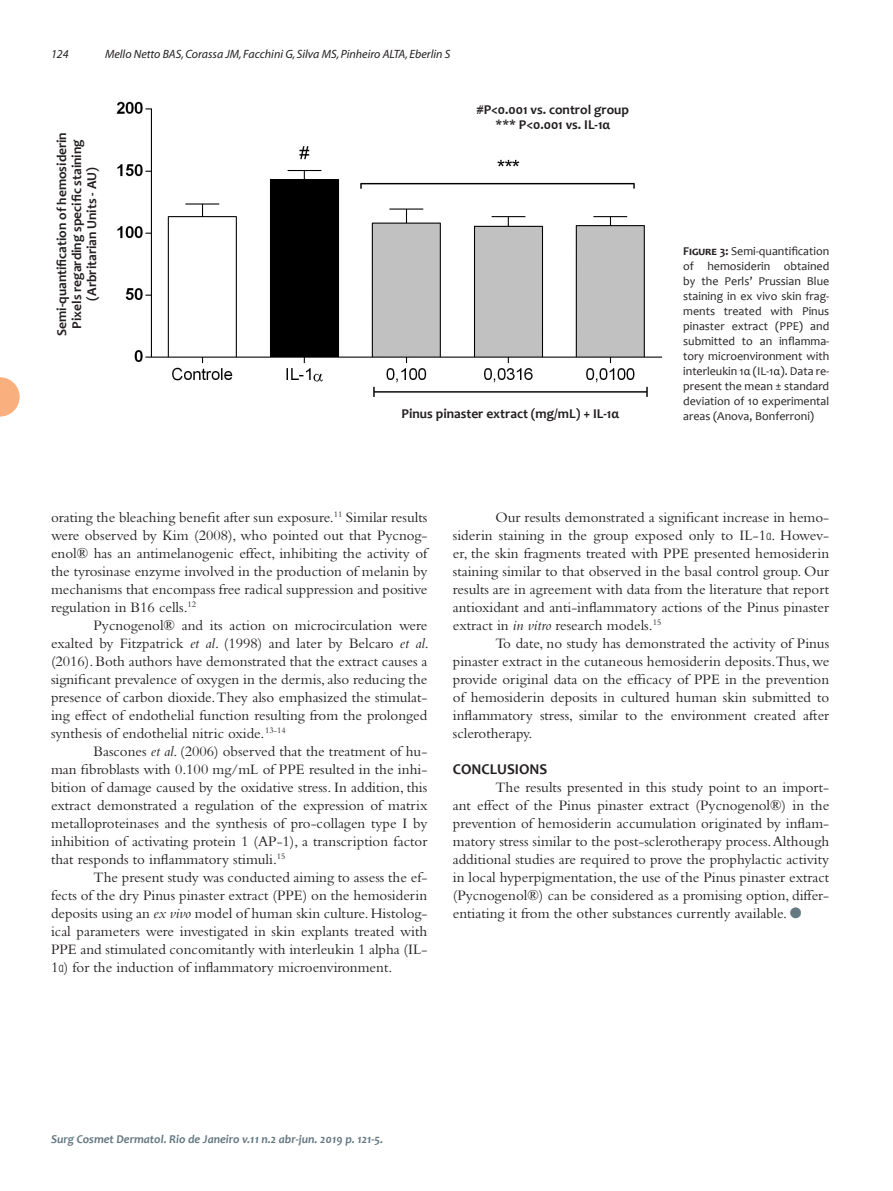
<style>
.page{position:relative;width:893px;height:1191px;background:#fff}
.page>*{position:absolute;margin:0;border:0;box-sizing:border-box;transform-origin:0 0}
.Surgical-ING_-_2016{font:15px/18px "Bembo";color:#231f20;text-align:justify}
.Surgical-ING_-_2016-2{font:700 15px "Candara";color:#231f20}
.t1{font:700 13.5px "Candara";color:#231f20}
.t2{font:12px/15px "Candara";color:#231f20;text-align:justify}
.t3{font:italic 12px "Myriad";color:#231f20}
.t4{font:italic 700 12px "Candara";color:#647882}
.s1{font-weight:700}
.s2{font-style:italic}
.s3{font-family:"Myriad Pro";font-weight:300;font-stretch:condensed}
.s4{color:#647882}
</style>
<div class="page">
<svg style="left:0;top:377px;width:20px;height:39px"></svg>
<img style="left:116px;top:101px;width:547px;height:296px">
<div style="left:446px;top:94px;width:213px;height:46px;background:#fff"></div>
<div style="left:380px;top:393px;width:261px;height:39px;background:#fff"></div>
<p class="t3" style="left:51px;top:48px;width:19px">124</p>
<p class="t3" style="left:105px;top:48px;width:347px">Mello Netto BAS, Corassa JM, Facchini G, Silva MS, Pinheiro ALTA, Eberlin S</p>
<p class="t1" style="left:53px;top:336px;width:205px;rotate:-90deg">Semi-quantification of hemosiderin</p>
<p class="t1" style="left:68px;top:329px;width:191px;rotate:-90deg">Pixels regarding specific staining</p>
<p class="t1" style="left:83px;top:300px;width:135px;rotate:-90deg">(Arbritarian Units - AU)</p>
<p class="t1" style="left:477px;top:101px;width:154px">#P&lt;0.001 vs. control group</p>
<p class="t1" style="left:496px;top:116px;width:116px">*** P&lt;0.001 vs. IL-1α</p>
<p class="t1" style="left:402px;top:405px;width:219px">Pinus pinaster extract (mg/mL) + IL-1α</p>
<p class="t2" style="left:683px;top:244px;width:148px"><span class="s1">Figure 3:</span> Semi-quantification of hemosiderin obtained by the Perls’ Prussian Blue staining in ex vivo skin frag&shy;ments treated with Pinus pinaster extract (PPE) and submitted to an inflamma&shy;tory microenvironment with interleukin 1α (IL-1α). Data re&shy;present the mean ± standard deviation of 10 experimental areas (Anova, Bonferroni)</p>
<p class="Surgical-ING_-_2016" style="left:51px;top:508px;width:378px">orating the bleaching benefit after sun exposure.<sup>11</sup> Similar results were observed by Kim (2008), who pointed out that Pycnog&shy;enol® has an antimelanogenic effect, inhibiting the activity of the tyrosinase enzyme involved in the production of melanin by mechanisms that encompass free radical suppression and positive regulation in B16 cells.<sup>12</sup></p>
<p class="Surgical-ING_-_2016" style="left:51px;top:616px;width:379px;text-indent:43px">Pycnogenol® and its action on microcirculation were exalted by Fitzpatrick <span class="s2">et al</span>. (1998) and later by Belcaro <span class="s2">et al</span>. (2016). Both authors have demonstrated that the extract causes a significant prevalence of oxygen in the dermis, also reducing the presence of carbon dioxide. They also emphasized the stimulat&shy;ing effect of endothelial function resulting from the prolonged synthesis of endothelial nitric oxide. <sup>13-14</sup></p>
<p class="Surgical-ING_-_2016" style="left:51px;top:742px;width:378px;text-indent:43px">Bascones <span class="s2">et al</span>. (2006) observed that the treatment of hu&shy;man fibroblasts with 0.100 mg/mL of PPE resulted in the inhi&shy;bition of damage caused by the oxidative stress. In addition, this extract demonstrated a regulation of the expression of matrix metalloproteinases and the synthesis of pro-collagen type I by inhibition of activating protein 1 (AP-1), a transcription factor that responds to inflammatory stimuli.<sup>15</sup></p>
<p class="Surgical-ING_-_2016" style="left:51px;top:868px;width:378px;text-indent:43px">The present study was conducted aiming to assess the ef&shy;fects of the dry Pinus pinaster extract (PPE) on the hemosiderin deposits using an <span class="s2">ex vivo</span> model of human skin culture. Histolog&shy;ical parameters were investigated in skin explants treated with PPE and stimulated concomitantly with interleukin 1 alpha (IL-1<span class="s3">α</span>) for the induction of inflammatory microenvironment.</p>
<p class="Surgical-ING_-_2016" style="left:453px;top:508px;width:378px;text-indent:43px">Our results demonstrated a significant increase in hemo&shy;siderin staining in the group exposed only to IL-1<span class="s3">α</span>. Howev&shy;er, the skin fragments treated with PPE presented hemosiderin staining similar to that observed in the basal control group. Our results are in agreement with data from the literature that report antioxidant and anti-inflammatory actions of the Pinus pinaster extract in <span class="s2">in vitro</span> research models.<sup>15</sup></p>
<p class="Surgical-ING_-_2016" style="left:453px;top:634px;width:378px;text-indent:43px">To date, no study has demonstrated the activity of Pinus pinaster extract in the cutaneous hemosiderin deposits.Thus, we provide original data on the efficacy of PPE in the prevention of hemosiderin deposits in cultured human skin submitted to inflammatory stress, similar to the environment created after sclerotherapy.</p>
<p class="Surgical-ING_-_2016-2" style="left:453px;top:760px;width:96px">CONCLUSIONS</p>
<p class="Surgical-ING_-_2016" style="left:453px;top:778px;width:378px;text-indent:43px">The results presented in this study point to an import&shy;ant effect of the Pinus pinaster extract (Pycnogenol®) in the prevention of hemosiderin accumulation originated by inflam&shy;matory stress similar to the post-sclerotherapy process. Although additional studies are required to prove the prophylactic activity in local hyperpigmentation, the use of the Pinus pinaster extract (Pycnogenol®) can be considered as a promising option, differ&shy;entiating it from the other substances currently available. <span class="s4">●</span></p>
<p class="t4" style="left:51px;top:1131px;width:334px">Surg Cosmet Dermatol. Rio de Janeiro v.11 n.2 abr-jun. 2019 p. 121-5.</p>
</div>
